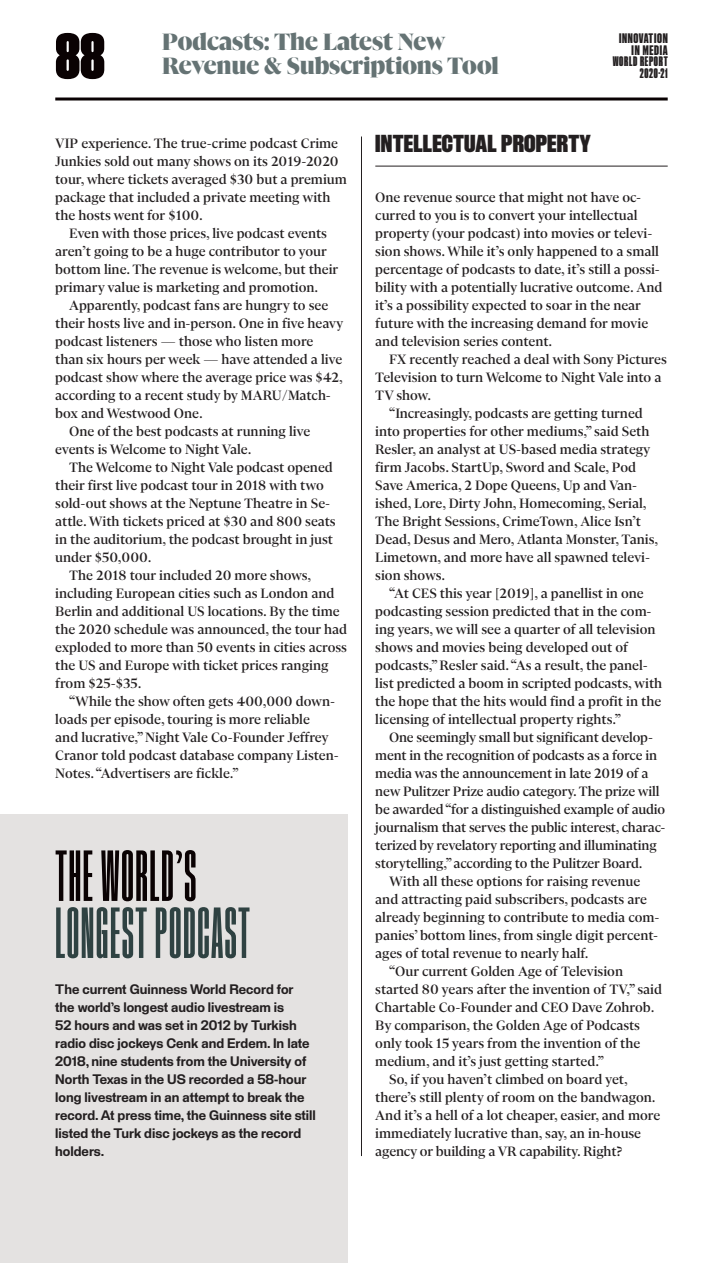
<style>
.page{position:relative;width:723px;height:1263px;background:#fff}
.page>*{position:absolute;margin:0;border:0;box-sizing:border-box;transform-origin:0 0}
.t1{font:70.5px/57px "Staff XXX Condensed";letter-spacing:.025em;color:#2f4242}
.t2{font:900 63px "Staff XX Condensed";color:#0a0203}
.t3{font:900 27px/23.2px "Gliko Modern L";letter-spacing:-.005em;color:#657374}
.t4{font:900 24px "Staff X Condensed";letter-spacing:.01em;color:#231f20}
.t5{font:500 15px "Gliko Modern S";color:#231f20}
.t6{font:600 13.5px/18px "Staff";color:#231f20}
.t7{font:700 13.5px/11.6px "Staff XXX Condensed";letter-spacing:.05em;color:#231f20;text-align:right}
.t8{font:700 13.5px/11.6px "Staff XX Condensed";letter-spacing:.05em;color:#231f20;text-align:right}
.s1{color:#0a0203}
</style>
<div class="page">
<hr style="left:55px;top:98px;width:613px;height:3px;background:#0a0203">
<hr style="left:361px;top:137px;width:1px;height:1019px;background:#231f20">
<hr style="left:375px;top:166px;width:293px;height:1px;background:#231f20">
<div style="left:0;top:814px;width:348px;height:449px;background:#e4e2e1"></div>
<p class="t3" style="left:162px;top:31px;width:338px">Podcasts: The Latest New<br>Revenue &amp; Subscriptions Tool</p>
<p class="t2" style="left:55px;top:21px;width:51px">88</p>
<p class="t8" style="left:619px;top:32px;width:50px">INNOVATION<br>IN MEDIA</p>
<p class="t7" style="left:613px;top:56px;width:57px">WORLD REPORT<br>2020-21</p>
<p class="t5" style="left:55px;top:135px;width:284px">VIP experience. The true-crime podcast Crime</p>
<p class="t5" style="left:55px;top:153px;width:285px">Junkies sold out many shows on its 2019-2020</p>
<p class="t5" style="left:55px;top:171px;width:293px">tour, where tickets averaged $30 but a premium</p>
<p class="t5" style="left:55px;top:189px;width:277px">package that included a private meeting with</p>
<p class="t5" style="left:55px;top:207px;width:149px">the hosts went for $100.</p>
<p class="t5" style="left:69px;top:225px;width:259px">Even with those prices, live podcast events</p>
<p class="t5" style="left:55px;top:243px;width:273px">aren’t going to be a huge contributor to your</p>
<p class="t5" style="left:55px;top:261px;width:284px">bottom line. The revenue is welcome, but their</p>
<p class="t5" style="left:55px;top:279px;width:265px">primary value is marketing and promotion.</p>
<p class="t5" style="left:69px;top:297px;width:261px">Apparently, podcast fans are hungry to see</p>
<p class="t5" style="left:55px;top:315px;width:290px">their hosts live and in-person. One in five heavy</p>
<p class="t5" style="left:55px;top:333px;width:260px">podcast listeners — those who listen more</p>
<p class="t5" style="left:55px;top:351px;width:288px">than six hours per week — have attended a live</p>
<p class="t5" style="left:55px;top:369px;width:289px">podcast show where the average price was $42,</p>
<p class="t5" style="left:55px;top:387px;width:277px">according to a recent study by MARU/Match-</p>
<p class="t5" style="left:55px;top:405px;width:149px">box and Westwood One.</p>
<p class="t5" style="left:69px;top:423px;width:243px">One of the best podcasts at running live</p>
<p class="t5" style="left:55px;top:441px;width:198px">events is Welcome to Night Vale.</p>
<p class="t5" style="left:69px;top:459px;width:265px">The Welcome to Night Vale podcast opened</p>
<p class="t5" style="left:55px;top:477px;width:270px">their first live podcast tour in 2018 with two</p>
<p class="t5" style="left:55px;top:495px;width:276px">sold-out shows at the Neptune Theatre in Se-</p>
<p class="t5" style="left:55px;top:513px;width:282px">attle. With tickets priced at $30 and 800 seats</p>
<p class="t5" style="left:55px;top:531px;width:279px">in the auditorium, the podcast brought in just</p>
<p class="t5" style="left:55px;top:549px;width:98px">under $50,000.</p>
<p class="t5" style="left:69px;top:567px;width:244px">The 2018 tour included 20 more shows,</p>
<p class="t5" style="left:55px;top:585px;width:280px">including European cities such as London and</p>
<p class="t5" style="left:55px;top:603px;width:286px">Berlin and additional US locations. By the time</p>
<p class="t5" style="left:55px;top:621px;width:293px">the 2020 schedule was announced, the tour had</p>
<p class="t5" style="left:55px;top:639px;width:293px">exploded to more than 50 events in cities across</p>
<p class="t5" style="left:55px;top:657px;width:275px">the US and Europe with ticket prices ranging</p>
<p class="t5" style="left:55px;top:675px;width:88px">from $25-$35.</p>
<p class="t5" style="left:69px;top:693px;width:267px">“While the show often gets 400,000 down-</p>
<p class="t5" style="left:55px;top:711px;width:256px">loads per episode, touring is more reliable</p>
<p class="t5" style="left:55px;top:729px;width:275px">and lucrative,” Night Vale Co-Founder Jeffrey</p>
<p class="t5" style="left:55px;top:747px;width:285px">Cranor told podcast database company Listen-</p>
<p class="t5" style="left:55px;top:765px;width:185px">Notes. “Advertisers are fickle.”</p>
<p class="t1" style="left:55px;top:849px;width:196px"><span class="s1">THE WORLD’S<br></span>LONGEST PODCAST</p>
<p class="t6" style="left:55px;top:980px;width:262px">The current Guinness World Record for the world’s longest audio livestream is<br>52 hours and was set in 2012 by Turkish radio disc jockeys Cenk and Erdem. In late 2018, nine students from the University of North Texas in the US recorded a 58-hour long livestream in an attempt to break the record. At press time, the Guinness site still listed the Turk disc jockeys as the record holders.</p>
<p class="t4" style="left:375px;top:130px;width:217px">INTELLECTUAL PROPERTY</p>
<p class="t5" style="left:375px;top:189px;width:267px">One revenue source that might not have oc-</p>
<p class="t5" style="left:375px;top:207px;width:264px">curred to you is to convert your intellectual</p>
<p class="t5" style="left:375px;top:225px;width:279px">property (your podcast) into movies or televi-</p>
<p class="t5" style="left:375px;top:243px;width:285px">sion shows. While it’s only happened to a small</p>
<p class="t5" style="left:375px;top:261px;width:286px">percentage of podcasts to date, it’s still a possi-</p>
<p class="t5" style="left:375px;top:279px;width:288px">bility with a potentially lucrative outcome. And</p>
<p class="t5" style="left:375px;top:297px;width:267px">it’s a possibility expected to soar in the near</p>
<p class="t5" style="left:375px;top:315px;width:274px">future with the increasing demand for movie</p>
<p class="t5" style="left:375px;top:333px;width:178px">and television series content.</p>
<p class="t5" style="left:389px;top:351px;width:279px">FX recently reached a deal with Sony Pictures</p>
<p class="t5" style="left:375px;top:369px;width:288px">Television to turn Welcome to Night Vale into a</p>
<p class="t5" style="left:375px;top:387px;width:57px">TV show.</p>
<p class="t5" style="left:389px;top:405px;width:255px">“Increasingly, podcasts are getting turned</p>
<p class="t5" style="left:375px;top:423px;width:276px">into properties for other mediums,” said Seth</p>
<p class="t5" style="left:375px;top:441px;width:277px">Resler, an analyst at US-based media strategy</p>
<p class="t5" style="left:375px;top:459px;width:262px">firm Jacobs. StartUp, Sword and Scale, Pod</p>
<p class="t5" style="left:375px;top:477px;width:263px">Save America, 2 Dope Queens, Up and Van-</p>
<p class="t5" style="left:375px;top:495px;width:273px">ished, Lore, Dirty John, Homecoming, Serial,</p>
<p class="t5" style="left:375px;top:513px;width:267px">The Bright Sessions, CrimeTown, Alice Isn’t</p>
<p class="t5" style="left:375px;top:531px;width:284px">Dead, Desus and Mero, Atlanta Monster, Tanis,</p>
<p class="t5" style="left:375px;top:549px;width:276px">Limetown, and more have all spawned televi-</p>
<p class="t5" style="left:375px;top:567px;width:71px">sion shows.</p>
<p class="t5" style="left:389px;top:585px;width:256px">“At CES this year [2019], a panellist in one</p>
<p class="t5" style="left:375px;top:603px;width:278px">podcasting session predicted that in the com-</p>
<p class="t5" style="left:375px;top:621px;width:282px">ing years, we will see a quarter of all television</p>
<p class="t5" style="left:375px;top:639px;width:254px">shows and movies being developed out of</p>
<p class="t5" style="left:375px;top:657px;width:274px">podcasts,” Resler said. “As a result, the panel-</p>
<p class="t5" style="left:375px;top:675px;width:288px">list predicted a boom in scripted podcasts, with</p>
<p class="t5" style="left:375px;top:693px;width:287px">the hope that the hits would find a profit in the</p>
<p class="t5" style="left:375px;top:711px;width:247px">licensing of intellectual property rights.”</p>
<p class="t5" style="left:389px;top:729px;width:265px">One seemingly small but significant develop-</p>
<p class="t5" style="left:375px;top:747px;width:283px">ment in the recognition of podcasts as a force in</p>
<p class="t5" style="left:375px;top:765px;width:275px">media was the announcement in late 2019 of a</p>
<p class="t5" style="left:375px;top:783px;width:286px">new Pulitzer Prize audio category. The prize will</p>
<p class="t5" style="left:375px;top:801px;width:291px">be awarded “for a distinguished example of audio</p>
<p class="t5" style="left:375px;top:819px;width:292px">journalism that serves the public interest, charac-</p>
<p class="t5" style="left:375px;top:837px;width:283px">terized by revelatory reporting and illuminating</p>
<p class="t5" style="left:375px;top:855px;width:269px">storytelling,” according to the Pulitzer Board.</p>
<p class="t5" style="left:389px;top:873px;width:253px">With all these options for raising revenue</p>
<p class="t5" style="left:375px;top:891px;width:273px">and attracting paid subscribers, podcasts are</p>
<p class="t5" style="left:375px;top:909px;width:286px">already beginning to contribute to media com-</p>
<p class="t5" style="left:375px;top:927px;width:284px">panies’ bottom lines, from single digit percent-</p>
<p class="t5" style="left:375px;top:945px;width:215px">ages of total revenue to nearly half.</p>
<p class="t5" style="left:389px;top:963px;width:235px">“Our current Golden Age of Television</p>
<p class="t5" style="left:375px;top:981px;width:288px">started 80 years after the invention of TV,” said</p>
<p class="t5" style="left:375px;top:999px;width:281px">Chartable Co-Founder and CEO Dave Zohrob.</p>
<p class="t5" style="left:375px;top:1017px;width:266px">By comparison, the Golden Age of Podcasts</p>
<p class="t5" style="left:375px;top:1035px;width:266px">only took 15 years from the invention of the</p>
<p class="t5" style="left:375px;top:1053px;width:230px">medium, and it’s just getting started.”</p>
<p class="t5" style="left:389px;top:1071px;width:240px">So, if you haven’t climbed on board yet,</p>
<p class="t5" style="left:375px;top:1089px;width:282px">there’s still plenty of room on the bandwagon.</p>
<p class="t5" style="left:375px;top:1107px;width:286px">And it’s a hell of a lot cheaper, easier, and more</p>
<p class="t5" style="left:375px;top:1125px;width:267px">immediately lucrative than, say, an in-house</p>
<p class="t5" style="left:375px;top:1143px;width:248px">agency or building a VR capability. Right?</p>
</div>
